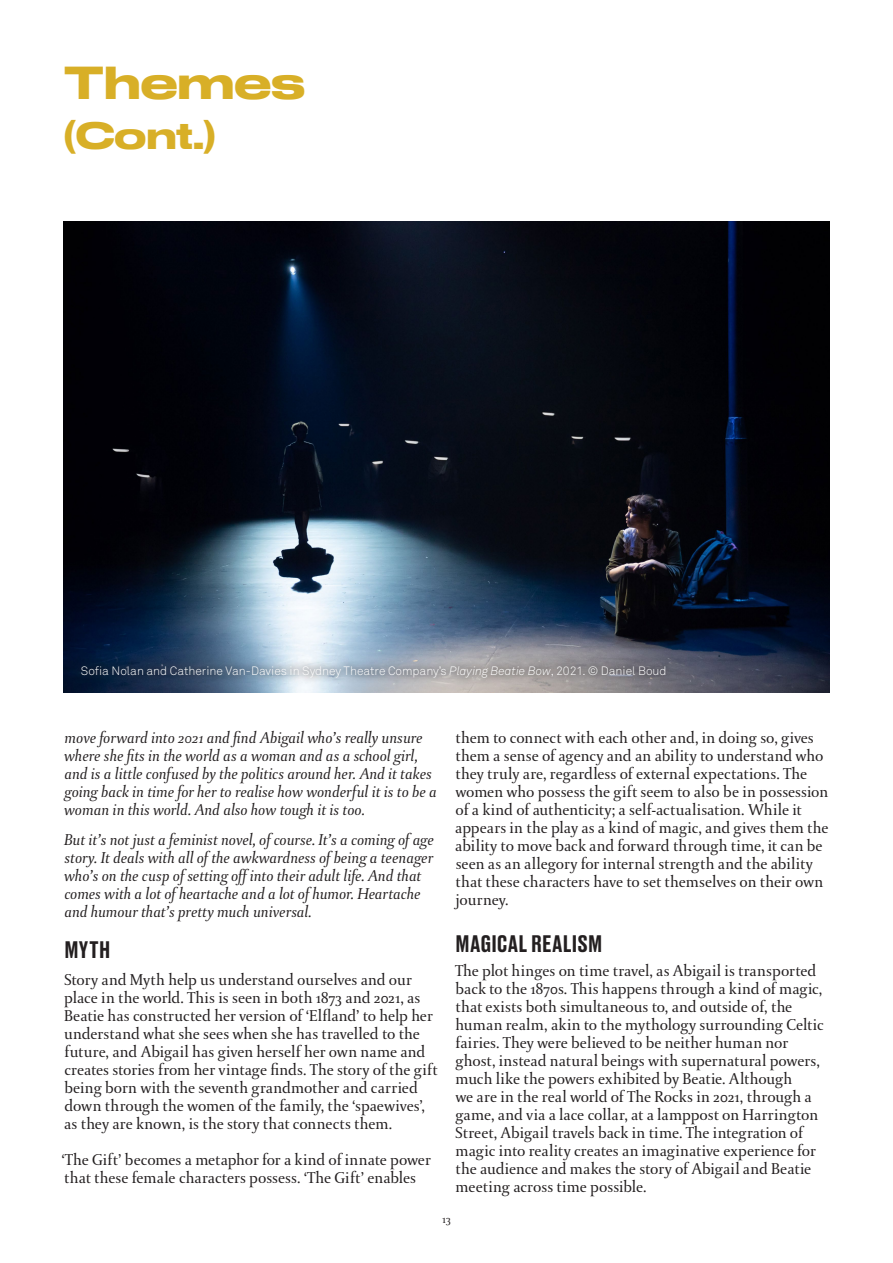
<style>
.page{position:relative;width:893px;height:1263px;background:#fff}
.page>*{position:absolute;margin:0;border:0;box-sizing:border-box;transform-origin:0 0}
.Page_Header{font:500 43.5px "Druk Wide";color:#d8af27}
.Page_Header-2{font:500 36px "Druk Wide";color:#d8af27}
.Topics_Header{font:500 22.5px "Druk Text";letter-spacing:.01em;color:#231f20}
.Topics_Header-2{font:16.5px/18px "DTL Paradox ST";color:#231f20}
.t1{font:italic 16.5px/18px "DTL Paradox ST";color:#231f20}
.No_Spacing{font:300 12px "Akkurat Std";color:#fff}
.t2{font:12px "DTL Paradox ST";color:#231f20}
.s1{font-style:italic}
</style>
<div class="page">
<img style="left:64px;top:221px;width:765px;height:471px">
<div style="left:72px;top:657px;width:603px;height:29px;background:#231f20;opacity:.33"></div>
<p class="Page_Header" style="left:64px;top:47px;width:243px">Themes</p>
<p class="Page_Header-2" style="left:64px;top:106px;width:154px">(Cont.)</p>
<p class="No_Spacing" style="left:81px;top:664px;width:587px">Sofia Nolan and Catherine Van-Davies in Sydney Theatre Company’s <span class="s1">Playing Beatie Bow</span>, 2021. © Daniel Boud</p>
<p class="t1" style="left:64px;top:729px;width:374px">move forward into 2021 and find Abigail who’s really unsure where she fits in the world as a woman and as a school girl, and is a little confused by the politics around her. And it takes going back in time for her to realise how wonderful it is to be a woman in this world. And also how tough it is too.</p>
<p class="t1" style="left:64px;top:831px;width:371px">But it’s not just a feminist novel, of course. It’s a coming of age story. It deals with all of the awkwardness of being a teenager who’s on the cusp of setting off into their adult life. And that comes with a lot of heartache and a lot of humor. Heartache and humour that’s pretty much universal.</p>
<p class="Topics_Header" style="left:64px;top:932px;width:47px">MYTH</p>
<p class="Topics_Header-2" style="left:64px;top:971px;width:375px">Story and Myth help us understand ourselves and our place in the world. This is seen in both 1873 and 2021, as Beatie has constructed her version of ‘Elfland’ to help her understand what she sees when she has travelled to the future, and Abigail has given herself her own name and creates stories from her vintage finds. The story of the gift being born with the seventh grandmother and carried down through the women of the family, the ‘spaewives’, as they are known, is the story that connects them.</p>
<p class="Topics_Header-2" style="left:61px;top:1151px;width:371px">‘The Gift’ becomes a metaphor for a kind of innate power that these female characters possess. ‘The Gift’ enables</p>
<p class="Topics_Header-2" style="left:455px;top:729px;width:375px">them to connect with each other and, in doing so, gives them a sense of agency and an ability to understand who they truly are, regardless of external expectations. The women who possess the gift seem to also be in possession of a kind of authenticity; a self-actualisation. While it appears in the play as a kind of magic, and gives them the ability to move back and forward through time, it can be seen as an allegory for internal strength and the ability that these characters have to set themselves on their own journey.</p>
<p class="Topics_Header" style="left:456px;top:926px;width:148px">MAGICAL REALISM</p>
<p class="Topics_Header-2" style="left:455px;top:962px;width:370px">The plot hinges on time travel, as Abigail is transported back to the 1870s. This happens through a kind of magic, that exists both simultaneous to, and outside of, the human realm, akin to the mythology surrounding Celtic fairies. They were believed to be neither human nor ghost, instead natural beings with supernatural powers, much like the powers exhibited by Beatie. Although<br>we are in the real world of The Rocks in 2021, through a game, and via a lace collar, at a lamppost on Harrington Street, Abigail travels back in time. The integration of magic into reality creates an imaginative experience for the audience and makes the story of Abigail and Beatie meeting across time possible.</p>
<p class="t2" style="left:442px;top:1212px;width:10px">13</p>
</div>
